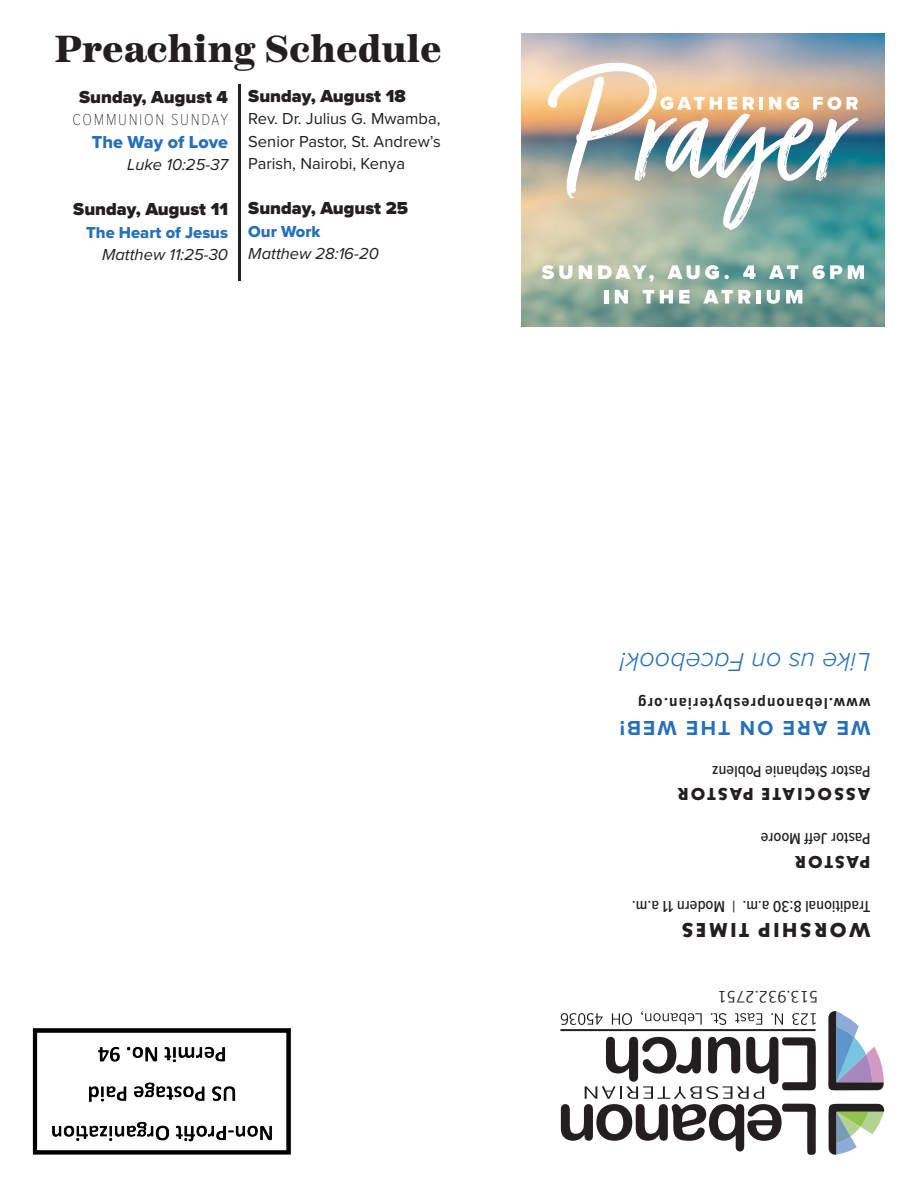
<style>
.page{position:relative;width:918px;height:1188px;background:#fff}
.page>*{position:absolute;margin:0;border:0;box-sizing:border-box;transform-origin:0 0}
.t1{font:900 37.5px "Scotch Text";color:#231f20}
.t2{font:italic 300 27px "Proxima Nova";color:#2570b8}
.t3{font:700 21px "Proxima Nova";letter-spacing:.1em;color:#2570b8}
.t4{font:700 21px "Futura PT";letter-spacing:.11em;color:#231f20}
.t5{font:900 18px "Proxima Nova";color:#231f20}
.t6{font:700 18px "Futura PT";letter-spacing:.1em;color:#231f20}
.t7{font:18px "Proxima Nova Extrabld";color:#2570b8}
.t8{font:500 16.5px "Proxima Nova Cond";color:#231f20}
.t9{font:16.5px "Proxima Nova";color:#231f20}
.t10{font:italic 16.5px "Proxima Nova";color:#231f20}
.t11{font:700 16.5px "Proxima Nova Cond";letter-spacing:.08em;color:#231f20}
.t12{font:16.5px "Proxima Nova Extrabld";color:#2570b8}
.t13{font:100 16.5px "Proxima Nova Cond";letter-spacing:.1em;color:#231f20}
.t14{font:15px "Euphemia UCAS";letter-spacing:.04em;color:#231f20}
</style>
<div class="page">
<img style="left:521px;top:34px;width:363px;height:292px">
<img style="left:548px;top:63px;width:310px;height:167px">
<img style="left:32px;top:1028px;width:259px;height:127px">
<hr style="left:560px;top:1029px;width:256px;height:2px;background:#231f20">
<svg style="left:561px;top:1037px;width:255px;height:118px"></svg>
<svg style="left:828px;top:1011px;width:56px;height:80px"></svg>
<svg style="left:828px;top:1104px;width:56px;height:51px"></svg>
<svg style="left:792px;top:1013px;width:24px;height:12px"></svg>
<svg style="left:771px;top:1013px;width:12px;height:12px"></svg>
<svg style="left:735px;top:1013px;width:27px;height:12px"></svg>
<svg style="left:711px;top:1013px;width:16px;height:12px"></svg>
<svg style="left:641px;top:1011px;width:61px;height:14px"></svg>
<svg style="left:612px;top:1013px;width:20px;height:12px"></svg>
<svg style="left:561px;top:1013px;width:42px;height:12px"></svg>
<hr style="left:239px;top:85px;width:2px;height:196px;background:#231f20">
<svg style="left:542px;top:265px;width:30px;height:14px"></svg>
<svg style="left:579px;top:265px;width:13px;height:14px"></svg>
<svg style="left:598px;top:265px;width:56px;height:17px"></svg>
<svg style="left:667px;top:265px;width:62px;height:14px"></svg>
<svg style="left:743px;top:265px;width:13px;height:14px"></svg>
<svg style="left:769px;top:265px;width:29px;height:14px"></svg>
<svg style="left:813px;top:265px;width:29px;height:14px"></svg>
<svg style="left:848px;top:265px;width:16px;height:14px"></svg>
<div style="left:604px;top:290px;width:5px;height:14px;background:#fff"></div>
<svg style="left:615px;top:290px;width:13px;height:14px"></svg>
<svg style="left:643px;top:290px;width:11px;height:14px"></svg>
<svg style="left:660px;top:290px;width:13px;height:14px"></svg>
<svg style="left:679px;top:290px;width:11px;height:14px"></svg>
<svg style="left:703px;top:290px;width:48px;height:14px"></svg>
<hr style="left:756px;top:290px;width:4px;height:14px;background:#fff">
<svg style="left:767px;top:290px;width:13px;height:14px"></svg>
<svg style="left:786px;top:290px;width:16px;height:14px"></svg>
<p class="t1" style="left:54px;top:27px;width:389px">Preaching Schedule</p>
<p class="t5" style="left:79px;top:83px;width:150px">Sunday, August 4</p>
<p class="t13" style="left:73px;top:108px;width:157px">COMMUNION SUNDAY</p>
<p class="t7" style="left:92px;top:128px;width:138px">The Way of Love</p>
<p class="t10" style="left:127px;top:152px;width:102px">Luke 10:25-37</p>
<p class="t5" style="left:73px;top:196px;width:156px">Sunday, August 11</p>
<p class="t12" style="left:86px;top:220px;width:143px">The Heart of Jesus</p>
<p class="t10" style="left:102px;top:242px;width:127px">Matthew 11:25-30</p>
<p class="t5" style="left:248px;top:83px;width:159px">Sunday, August 18</p>
<p class="t9" style="left:248px;top:107px;width:194px">Rev. Dr. Julius G. Mwamba,</p>
<p class="t9" style="left:248px;top:129px;width:194px">Senior Pastor, St. Andrew’s</p>
<p class="t9" style="left:248px;top:152px;width:158px">Parish, Nairobi, Kenya</p>
<p class="t5" style="left:248px;top:195px;width:161px">Sunday, August 25</p>
<p class="t12" style="left:248px;top:219px;width:74px">Our Work</p>
<p class="t10" style="left:248px;top:242px;width:132px">Matthew 28:16-20</p>
<p class="t2" style="left:871px;top:682px;width:252px;rotate:-180deg">Like us on Facebook!</p>
<p class="t11" style="left:871px;top:716px;width:234px;rotate:-180deg">www.lebanonpresbyterian.org</p>
<p class="t3" style="left:871px;top:743px;width:252px;rotate:-180deg">WE ARE ON THE WEB!</p>
<p class="t8" style="left:871px;top:783px;width:160px;rotate:-180deg">Pastor Stephanie Poblenz</p>
<p class="t6" style="left:870px;top:806px;width:195px;rotate:-180deg">ASSOCIATE PASTOR</p>
<p class="t8" style="left:871px;top:851px;width:111px;rotate:-180deg">Pastor Jeff Moore</p>
<p class="t6" style="left:870px;top:873px;width:77px;rotate:-180deg">PASTOR</p>
<p class="t8" style="left:871px;top:918px;width:240px;rotate:-180deg">Traditional 8:30 a.m. | Modern 11 a.m.</p>
<p class="t4" style="left:870px;top:944px;width:190px;rotate:-180deg">WORSHIP TIMES</p>
<p class="t14" style="left:818px;top:1007px;width:102px;rotate:-180deg">513.932.2751</p>
</div>
